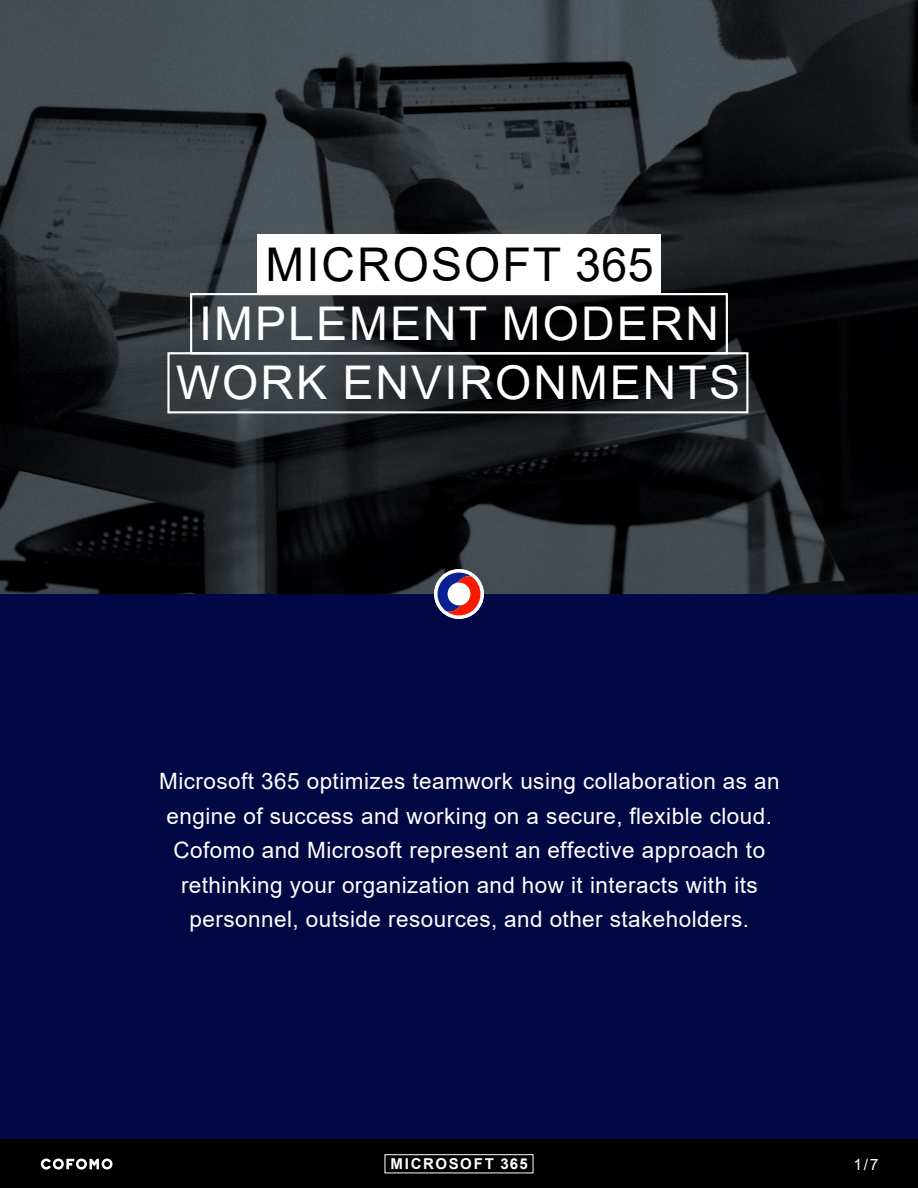
<style>
.page{position:relative;width:918px;height:1188px;background:#fff}
.page>*{position:absolute;margin:0;border:0;box-sizing:border-box;transform-origin:0 0}
.t1{font:46.5px "Arial";letter-spacing:.045em;color:#fff}
.t2{font:46.5px "Arial";letter-spacing:.045em;color:#000}
.t3{font:22.5px/34.5px "Arial";letter-spacing:.02em;color:#fff;text-align:center}
.t4{font:15.6px "Arial";color:#fff}
.t5{font:700 15px "Arial";letter-spacing:.11em;color:#fff}
</style>
<div class="page">
<img style="left:0;top:0;width:918px;height:594px">
<div style="left:0;top:594px;width:918px;height:549px;background:#010843"></div>
<svg style="left:434px;top:569px;width:50px;height:50px"></svg>
<svg style="left:438px;top:573px;width:42px;height:42px"></svg>
<div style="left:167px;top:352px;width:581px;height:61px;border:2px solid #fff"></div>
<div style="left:190px;top:293px;width:538px;height:61px;border:2px solid #fff"></div>
<div style="left:0;top:1140px;width:918px;height:48px;background:#000"></div>
<svg style="left:41px;top:1159px;width:72px;height:11px"></svg>
<div style="left:385px;top:1154px;width:148px;height:19px;border:1px solid #fff"></div>
<div style="left:257px;top:234px;width:404px;height:60px;background:#fff"></div>
<h1 class="t2" style="left:266px;top:232px;width:390px">MICROSOFT 365</h1>
<h1 class="t1" style="left:199px;top:307px;width:521px">IMPLEMENT MODERN</h1>
<h1 class="t1" style="left:176px;top:366px;width:566px">WORK ENVIRONMENTS</h1>
<p class="t3" style="left:159px;top:766px;width:622px">Microsoft 365 optimizes teamwork using collaboration as an engine of success and working on a secure, flexible cloud.<br>Cofomo and Microsoft represent an effective approach to rethinking your organization and how it interacts with its personnel, outside resources, and other stakeholders.</p>
<p class="t5" style="left:390px;top:1155px;width:139px">MICROSOFT 365</p>
<p class="t4" style="left:854px;top:1158px;width:26px">1/7</p>
</div>
